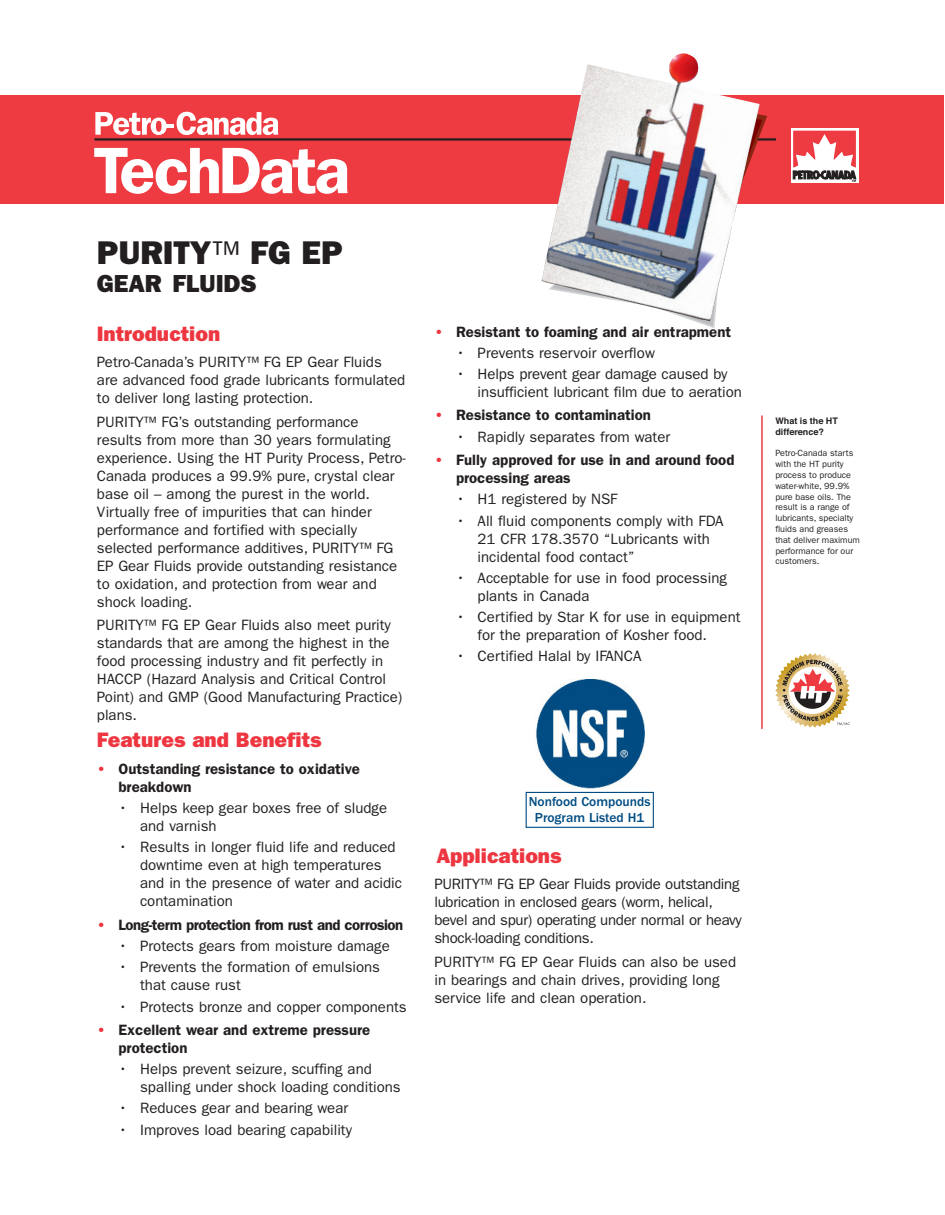
<style>
.page{position:relative;width:945px;height:1215px;background:#fff}
.page>*{position:absolute;margin:0;border:0;box-sizing:border-box;transform-origin:0 0}
.t1{font:800 33px "Franklin Gothic";color:#231f20}
.t2{font:800 24.75px "Franklin Gothic";color:#231f20}
.t3{font:800 21px "Franklin Gothic";color:#ee3640}
.t4{font:15px/18px "Franklin Gothic";color:#231f20}
.t5{font:600 15px/18px "Franklin Gothic";color:#231f20}
.t6{font:15px/18px "Franklin Gothic";letter-spacing:-.02em;color:#231f20}
.t7{font:600 15px "Franklin Gothic";letter-spacing:-.03em;color:#231f20}
.t8{font:500 13.5px/16.2px "Franklin Gothic";color:#014c83;text-align:center}
.t9{font:9px/10.8px "Franklin Gothic";color:#231f20}
.t10{font:700 9px/10.8px "Helvetica";color:#231f20}
.s1{font-weight:400}
.s2{color:#ee3640}
</style>
<div class="page">
<div style="left:0;top:95px;width:943px;height:108px;background:#ee3a41"></div>
<hr style="left:94px;top:138px;width:682px;height:3px;background:#231f20">
<svg style="left:95px;top:112px;width:183px;height:23px"></svg>
<svg style="left:94px;top:148px;width:254px;height:46px"></svg>
<hr style="left:761px;top:415px;width:2px;height:314px;background:#ee3a41">
<div style="left:791px;top:128px;width:67px;height:55px;background:linear-gradient(to right,#f9bcbf,#f9bbbe)"></div>
<svg style="left:793px;top:131px;width:63px;height:51px"></svg>
<svg style="left:775px;top:653px;width:75px;height:75px"></svg>
<img style="left:542px;top:53px;width:218px;height:268px">
<img style="left:536px;top:680px;width:109px;height:108px">
<div style="left:526px;top:792px;width:128px;height:36px;border:1px solid #014c83"></div>
<h1 class="t1" style="left:97px;top:241px;width:248px">PURITY<span class="s1">™</span> FG EP</h1>
<h2 class="t2" style="left:97px;top:275px;width:161px">GEAR FLUIDS</h2>
<h3 class="t3" style="left:97px;top:326px;width:125px">Introduction</h3>
<p class="t4" style="left:97px;top:354px;width:310px">Petro-Canada’s PURITY™ FG EP Gear Fluids are advanced food grade lubricants formulated to deliver long lasting protection.</p>
<p class="t4" style="left:97px;top:414px;width:310px">PURITY™ FG’s outstanding performance results from more than 30 years formulating experience. Using the HT Purity Process, Petro-Canada produces a 99.9% pure, crystal clear base oil – among the purest in the world.<br>Virtually free of impurities that can hinder performance and fortified with specially selected performance additives, PURITY™ FG EP Gear Fluids provide outstanding resistance to oxidation, and protection from wear and shock loading.</p>
<p class="t4" style="left:97px;top:617px;width:307px">PURITY™ FG EP Gear Fluids also meet purity standards that are among the highest in the food processing industry and fit perfectly in HACCP (Hazard Analysis and Critical Control Point) and GMP (Good Manufacturing Practice) plans.</p>
<h3 class="t3" style="left:97px;top:733px;width:226px">Features and Benefits</h3>
<p class="t5" style="left:119px;top:761px;width:243px;text-indent:-22px"><span class="s2">•</span> Outstanding resistance to oxidative breakdown</p>
<p class="t4" style="left:140px;top:800px;width:249px;text-indent:-22px">• Helps keep gear boxes free of sludge and varnish</p>
<p class="t4" style="left:140px;top:840px;width:263px;text-indent:-22px">• Results in longer fluid life and reduced downtime even at high temperatures and in the presence of water and acidic contamination</p>
<p class="t7" style="left:97px;top:920px;width:308px"><span class="s2">•</span> Long-term protection from rust and corrosion</p>
<p class="t4" style="left:119px;top:938px;width:273px">• Protects gears from moisture damage</p>
<p class="t4" style="left:140px;top:959px;width:241px;text-indent:-22px">• Prevents the formation of emulsions that cause rust</p>
<p class="t4" style="left:119px;top:999px;width:290px">• Protects bronze and copper components</p>
<p class="t5" style="left:119px;top:1022px;width:253px;text-indent:-22px"><span class="s2">•</span> Excellent wear and extreme pressure protection</p>
<p class="t4" style="left:140px;top:1061px;width:262px;text-indent:-22px">• Helps prevent seizure, scuffing and spalling under shock loading conditions</p>
<p class="t4" style="left:119px;top:1101px;width:231px">• Reduces gear and bearing wear</p>
<p class="t4" style="left:119px;top:1122px;width:235px">• Improves load bearing capability</p>
<p class="t5" style="left:434px;top:324px;width:298px"><span class="s2">•</span> Resistant to foaming and air entrapment</p>
<p class="t4" style="left:456px;top:345px;width:200px">• Prevents reservoir overflow</p>
<p class="t4" style="left:478px;top:366px;width:266px;text-indent:-22px">• Helps prevent gear damage caused by insufficient lubricant film due to aeration</p>
<p class="t5" style="left:434px;top:408px;width:218px"><span class="s2">•</span> Resistance to contamination</p>
<p class="t4" style="left:456px;top:429px;width:216px">• Rapidly separates from water</p>
<p class="t5" style="left:456px;top:452px;width:280px;text-indent:-22px"><span class="s2">•</span> Fully approved for use in and around food processing areas</p>
<p class="t4" style="left:456px;top:491px;width:163px">• H1 registered by NSF</p>
<p class="t4" style="left:478px;top:513px;width:248px;text-indent:-22px">• All fluid components comply with FDA<br>21 CFR 178.3570 “Lubricants with incidental food contact”</p>
<p class="t4" style="left:478px;top:570px;width:251px;text-indent:-22px">• Acceptable for use in food processing plants in Canada</p>
<p class="t4" style="left:478px;top:609px;width:264px;text-indent:-22px">• Certified by Star K for use in equipment for the preparation of Kosher food.</p>
<p class="t4" style="left:456px;top:648px;width:187px">• Certified Halal by IFANCA</p>
<p class="t8" style="left:529px;top:795px;width:123px">Nonfood Compounds<br>Program Listed H1</p>
<h3 class="t3" style="left:436px;top:849px;width:127px">Applications</h3>
<p class="t6" style="left:434px;top:877px;width:309px">PURITY™ FG EP Gear Fluids provide outstanding lubrication in enclosed gears (worm, helical, bevel and spur) operating under normal or heavy shock-loading conditions.</p>
<p class="t4" style="left:434px;top:954px;width:303px">PURITY™ FG EP Gear Fluids can also be used in bearings and chain drives, providing long service life and clean operation.</p>
<p class="t10" style="left:775px;top:416px;width:64px">What is the HT difference?</p>
<p class="t9" style="left:775px;top:449px;width:86px">Petro-Canada starts with the HT purity process to produce water-white, 99.9% pure base oils. The result is a range of lubricants, specialty fluids and greases that deliver maximum performance for our customers.</p>
</div>
